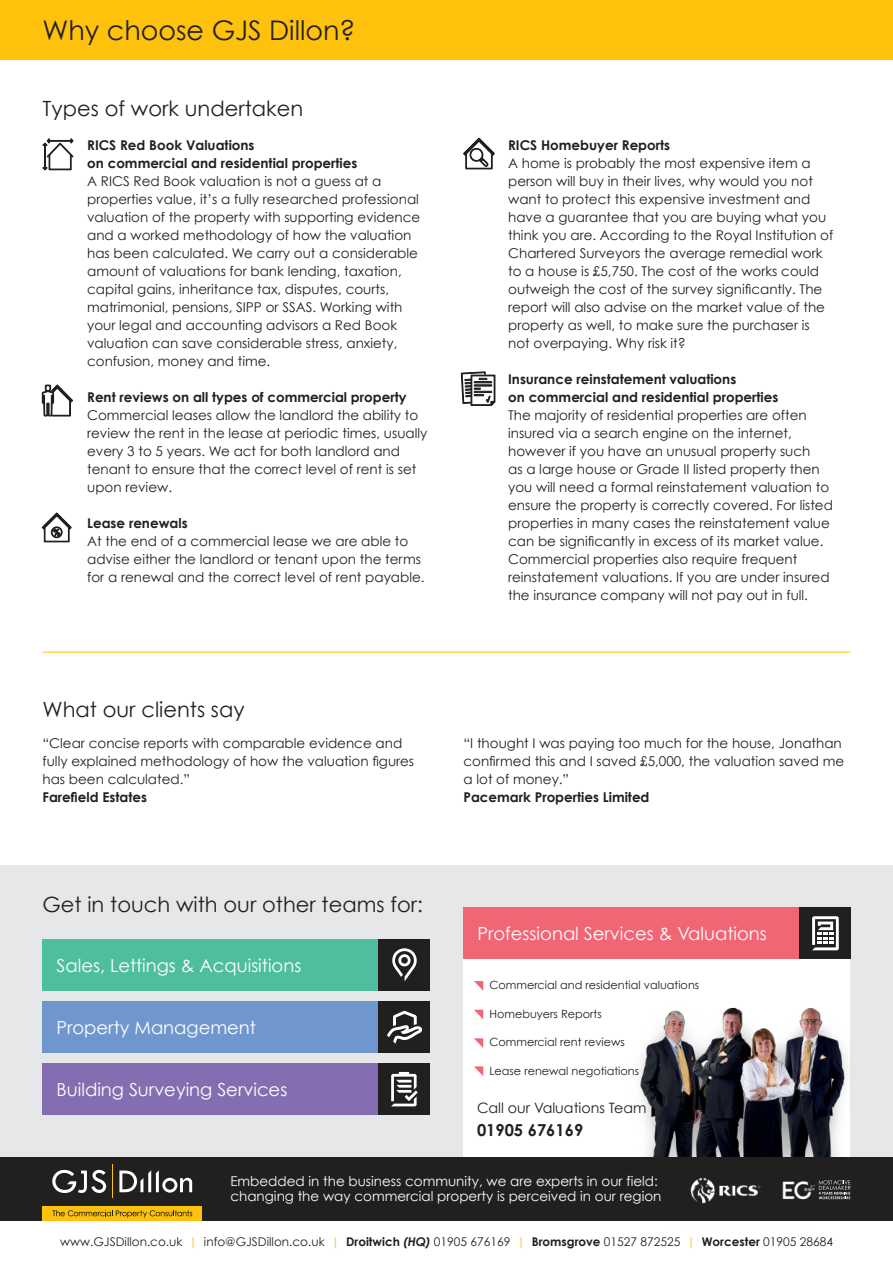
<style>
.page{position:relative;width:893px;height:1263px;background:#fff}
.page>*{position:absolute;margin:0;border:0;box-sizing:border-box;transform-origin:0 0}
.t1{font:27px "Century Gothic";color:#221f1f}
.t2{font:21px "Century Gothic";color:#221f1f}
.t3{font:18px "Century Gothic";color:#fff}
.t4{font:700 16.5px "Century Gothic";color:#221f1f}
.t5{font:14.25px "Century Gothic";color:#221f1f}
.t6{font:13.5px/18px "Century Gothic";color:#221f1f}
.t7{font:700 13.5px/18px "Century Gothic";color:#221f1f}
.t8{font:13.5px/15px "Century Gothic";color:#fff}
.t9{font:12px "Century Gothic";color:#221f1f}
.t10{font:11.25px "Century Gothic";color:#221f1f}
.s1{color:#fec10c}
.s2{font-weight:700}
.s3{font-weight:700;font-style:italic}
</style>
<div class="page">
<div style="left:0;top:865px;width:893px;height:292px;background:#e6e7e8"></div>
<div style="left:43px;top:939px;width:335px;height:52px;background:#4fbe9f"></div>
<div style="left:43px;top:1001px;width:335px;height:52px;background:#6f97ce"></div>
<div style="left:378px;top:939px;width:51px;height:52px;background:#221f1f"></div>
<div style="left:378px;top:1001px;width:51px;height:52px;background:#221f1f"></div>
<div style="left:0;top:0;width:893px;height:60px;background:#fec10c"></div>
<svg style="left:387px;top:1011px;width:35px;height:33px"></svg>
<div style="left:463px;top:916px;width:387px;height:251px;background:#fff"></div>
<img style="left:631px;top:1007px;width:219px;height:214px">
<svg style="left:474px;top:981px;width:9px;height:10px"></svg>
<svg style="left:474px;top:1010px;width:9px;height:9px"></svg>
<svg style="left:474px;top:1038px;width:9px;height:10px"></svg>
<svg style="left:474px;top:1066px;width:9px;height:10px"></svg>
<div style="left:43px;top:1063px;width:335px;height:52px;background:#846eb1"></div>
<div style="left:799px;top:907px;width:51px;height:52px;background:#221f1f"></div>
<div style="left:378px;top:1063px;width:51px;height:52px;background:#221f1f"></div>
<svg style="left:391px;top:1072px;width:27px;height:34px"></svg>
<div style="left:0;top:1157px;width:893px;height:63px;background:#221f1f"></div>
<div style="left:43px;top:1206px;width:159px;height:14px;background:#fec10c"></div>
<svg style="left:119px;top:1170px;width:73px;height:22px"></svg>
<svg style="left:52px;top:1170px;width:54px;height:23px"></svg>
<hr style="left:112px;top:1165px;width:1px;height:33px;background:#fec10c">
<svg style="left:52px;top:1210px;width:140px;height:8px"></svg>
<svg style="left:392px;top:948px;width:25px;height:33px"></svg>
<hr style="left:43px;top:652px;width:807px;height:1px;background:#fec10c">
<svg style="left:461px;top:372px;width:34px;height:34px"></svg>
<div style="left:463px;top:907px;width:336px;height:52px;background:#f16675"></div>
<svg style="left:812px;top:916px;width:27px;height:34px"></svg>
<svg style="left:42px;top:385px;width:31px;height:32px"></svg>
<svg style="left:463px;top:138px;width:32px;height:31px"></svg>
<svg style="left:42px;top:138px;width:32px;height:32px"></svg>
<svg style="left:42px;top:513px;width:30px;height:29px"></svg>
<img style="left:782px;top:1181px;width:33px;height:19px">
<svg style="left:819px;top:1180px;width:31px;height:19px"></svg>
<img style="left:691px;top:1178px;width:69px;height:26px">
<h1 class="t1" style="left:43px;top:20px;width:315px">Why choose GJS Dillon?</h1>
<h2 class="t2" style="left:43px;top:100px;width:262px">Types of work undertaken</h2>
<p class="t7" style="left:87px;top:135px;width:272px">RICS Red Book Valuations<br>on commercial and residential properties</p>
<p class="t6" style="left:87px;top:173px;width:335px">A RICS Red Book valuation is not a guess at a properties value, it’s a fully researched professional valuation of the property with supporting evidence and a worked methodology of how the valuation has been calculated. We carry out a considerable amount of valuations for bank lending, taxation, capital gains, inheritance tax, disputes, courts, matrimonial, pensions, SIPP or SSAS. Working with your legal and accounting advisors a Red Book valuation can save considerable stress, anxiety, confusion, money and time.</p>
<p class="t7" style="left:87px;top:387px;width:321px">Rent reviews on all types of commercial property</p>
<p class="t6" style="left:87px;top:406px;width:342px">Commercial leases allow the landlord the ability to review the rent in the lease at periodic times, usually every 3 to 5 years. We act for both landlord and tenant to ensure that the correct level of rent is set upon review.</p>
<p class="t7" style="left:87px;top:513px;width:102px">Lease renewals</p>
<p class="t6" style="left:87px;top:532px;width:339px">At the end of a commercial lease we are able to advise either the landlord or tenant upon the terms for a renewal and the correct level of rent payable.</p>
<p class="t7" style="left:508px;top:135px;width:163px">RICS Homebuyer Reports</p>
<p class="t6" style="left:508px;top:154px;width:327px">A home is probably the most expensive item a person will buy in their lives, why would you not want to protect this expensive investment and have a guarantee that you are buying what you think you are. According to the Royal Institution of Chartered Surveyors the average remedial work to a house is £5,750. The cost of the works could outweigh the cost of the survey significantly. The report will also advise on the market value of the property as well, to make sure the purchaser is not overpaying. Why risk it?</p>
<p class="t7" style="left:508px;top:369px;width:272px">Insurance reinstatement valuations<br>on commercial and residential properties</p>
<p class="t6" style="left:508px;top:407px;width:326px">The majority of residential properties are often insured via a search engine on the internet, however if you have an unusual property such<br>as a large house or Grade II listed property then you will need a formal reinstatement valuation to ensure the property is correctly covered. For listed properties in many cases the reinstatement value can be significantly in excess of its market value.<br>Commercial properties also require frequent reinstatement valuations. If you are under insured the insurance company will not pay out in full.</p>
<h2 class="t2" style="left:43px;top:701px;width:204px">What our clients say</h2>
<p class="t6" style="left:43px;top:734px;width:373px">“Clear concise reports with comparable evidence and fully explained methodology of how the valuation figures has been calculated.”</p>
<p class="t7" style="left:43px;top:788px;width:106px">Farefield Estates</p>
<h2 class="t2" style="left:43px;top:897px;width:382px">Get in touch with our other teams for:</h2>
<h3 class="t3" style="left:57px;top:958px;width:246px">Sales, Lettings &amp; Acquisitions</h3>
<h3 class="t3" style="left:57px;top:1016px;width:201px">Property Management</h3>
<h3 class="t3" style="left:57px;top:1082px;width:232px">Building Surveying Services</h3>
<p class="t6" style="left:463px;top:735px;width:382px">“I thought I was paying too much for the house, Jonathan confirmed this and I saved £5,000, the valuation saved me a lot of money.”</p>
<p class="t7" style="left:463px;top:788px;width:188px">Pacemark Properties Limited</p>
<h3 class="t3" style="left:477px;top:926px;width:291px">Professional Services &amp; Valuations</h3>
<p class="t10" style="left:489px;top:981px;width:211px">Commercial and residential valuations</p>
<p class="t10" style="left:489px;top:1007px;width:114px">Homebuyers Reports</p>
<p class="t10" style="left:489px;top:1038px;width:137px">Commercial rent reviews</p>
<p class="t10" style="left:489px;top:1066px;width:151px">Lease renewal negotiations</p>
<p class="t5" style="left:477px;top:1102px;width:171px">Call our Valuations Team</p>
<p class="t4" style="left:477px;top:1123px;width:108px">01905 676169</p>
<p class="t8" style="left:230px;top:1174px;width:432px">Embedded in the business community, we are experts in our field: changing the way commercial property is perceived in our region</p>
<p class="t9" style="left:60px;top:1236px;width:774px">www.GJSDillon.co.uk <span class="s1">|</span> info@GJSDillon.co.uk <span class="s1">|</span> <span class="s2">Droitwich</span> <span class="s3">(HQ)</span> 01905 676169 <span class="s1">|</span> <span class="s2">Bromsgrove</span> 01527 872525 <span class="s1">|</span> <span class="s2">Worcester</span> 01905 28684</p>
</div>
